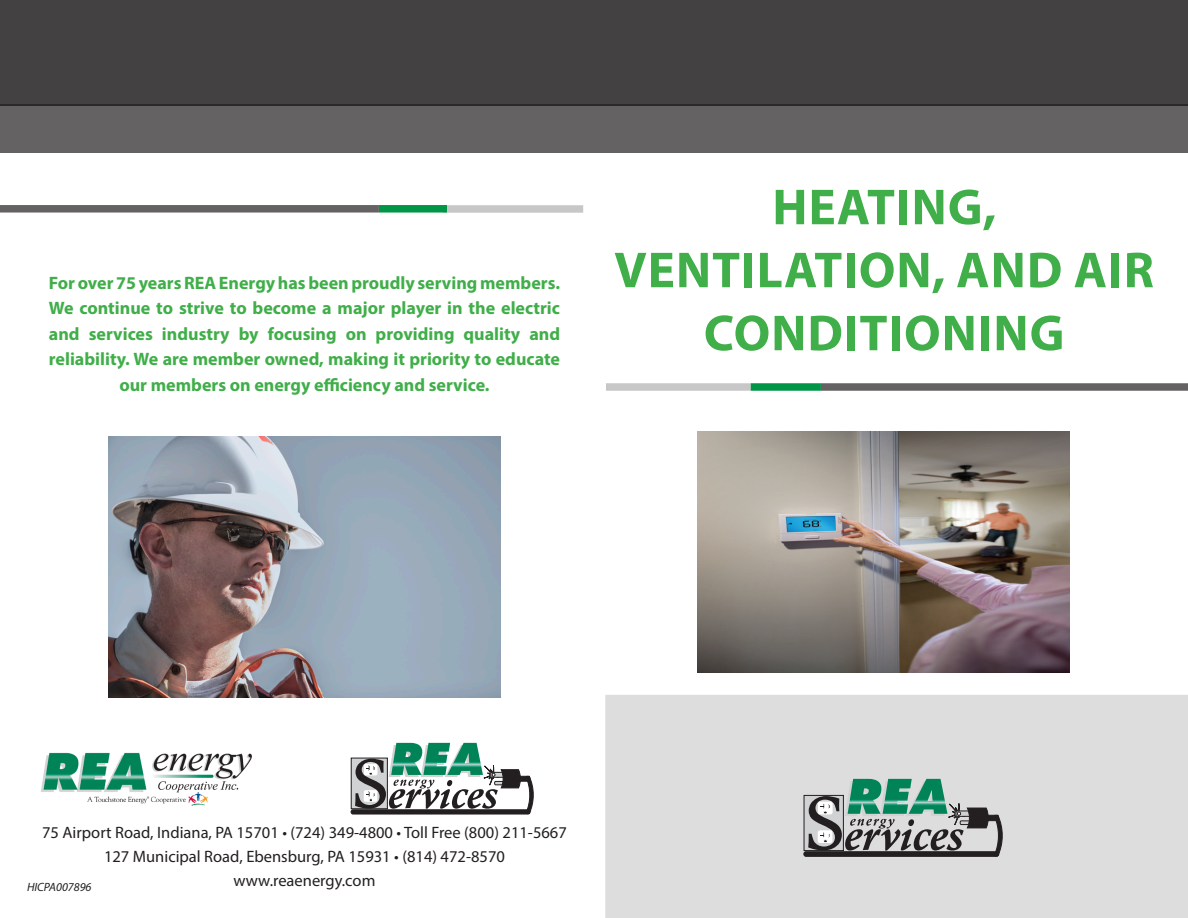
<style>
.page{position:relative;width:1188px;height:918px;background:#fff}
.page>*{position:absolute;margin:0;border:0;box-sizing:border-box;transform-origin:0 0}
.t1{font:700 51px/63px "Myriad Pro";letter-spacing:.02em;color:#40ae49;text-align:center}
.t2{font:700 18px/25.5px "Myriad Pro";color:#40ae49;text-align:center}
.t3{font:16.5px/24px "Myriad Pro";color:#231f20;text-align:center}
.t4{font:italic 12px "Myriad Pro";color:#231f20}
</style>
<div class="page">
<div style="left:0;top:0;width:1188px;height:106px;background:#444142"></div>
<div style="left:0;top:104px;width:1188px;height:49px;background:#656263"></div>
<div style="left:606px;top:383px;width:145px;height:8px;background:#c8c7c7"></div>
<div style="left:751px;top:383px;width:70px;height:8px;background:#009547"></div>
<div style="left:821px;top:383px;width:367px;height:8px;background:#656263"></div>
<div style="left:443px;top:205px;width:140px;height:8px;background:#c8c7c7"></div>
<div style="left:379px;top:205px;width:68px;height:8px;background:#009547"></div>
<div style="left:0;top:205px;width:379px;height:8px;background:#656263"></div>
<div style="left:605px;top:695px;width:583px;height:223px;background:#dedddd"></div>
<div style="left:804px;top:852px;width:195px;height:4px;border:1px solid #231f20;border-radius:2px"></div>
<div style="left:804px;top:795px;width:39px;height:56px;background:#d1d2d4"></div>
<svg style="left:808px;top:779px;width:196px;height:77px;background:#8b9f98"></svg>
<div style="left:351px;top:810px;width:179px;height:4px;border:1px solid #231f20;border-radius:2px"></div>
<div style="left:351px;top:758px;width:36px;height:51px;background:#d1d2d4"></div>
<div style="left:351px;top:758px;width:37px;height:51px;border:1px solid #231f20"></div>
<svg style="left:355px;top:743px;width:179px;height:71px"></svg>
<img style="left:41px;top:752px;width:211px;height:53px">
<img style="left:698px;top:432px;width:371px;height:240px">
<img style="left:109px;top:436px;width:391px;height:261px">
<p class="t2" style="left:49px;top:269px;width:513px">For over 75 years REA Energy has been proudly serving members.<br>We continue to strive to become a major player in the electric and services industry by focusing on providing quality and reliability. We are member owned, making it priority to educate our members on energy efficiency and service.</p>
<p class="t1" style="left:614px;top:174px;width:541px">HEATING,<br>VENTILATION, AND AIR<br>CONDITIONING</p>
<p class="t3" style="left:42px;top:820px;width:526px">75 Airport Road, Indiana, PA 15701 • (724) 349-4800 • Toll Free (800) 211-5667<br>127 Municipal Road, Ebensburg, PA 15931 • (814) 472-8570 www.reaenergy.com</p>
<p class="t4" style="left:27px;top:880px;width:66px">HICPA007896</p>
</div>
